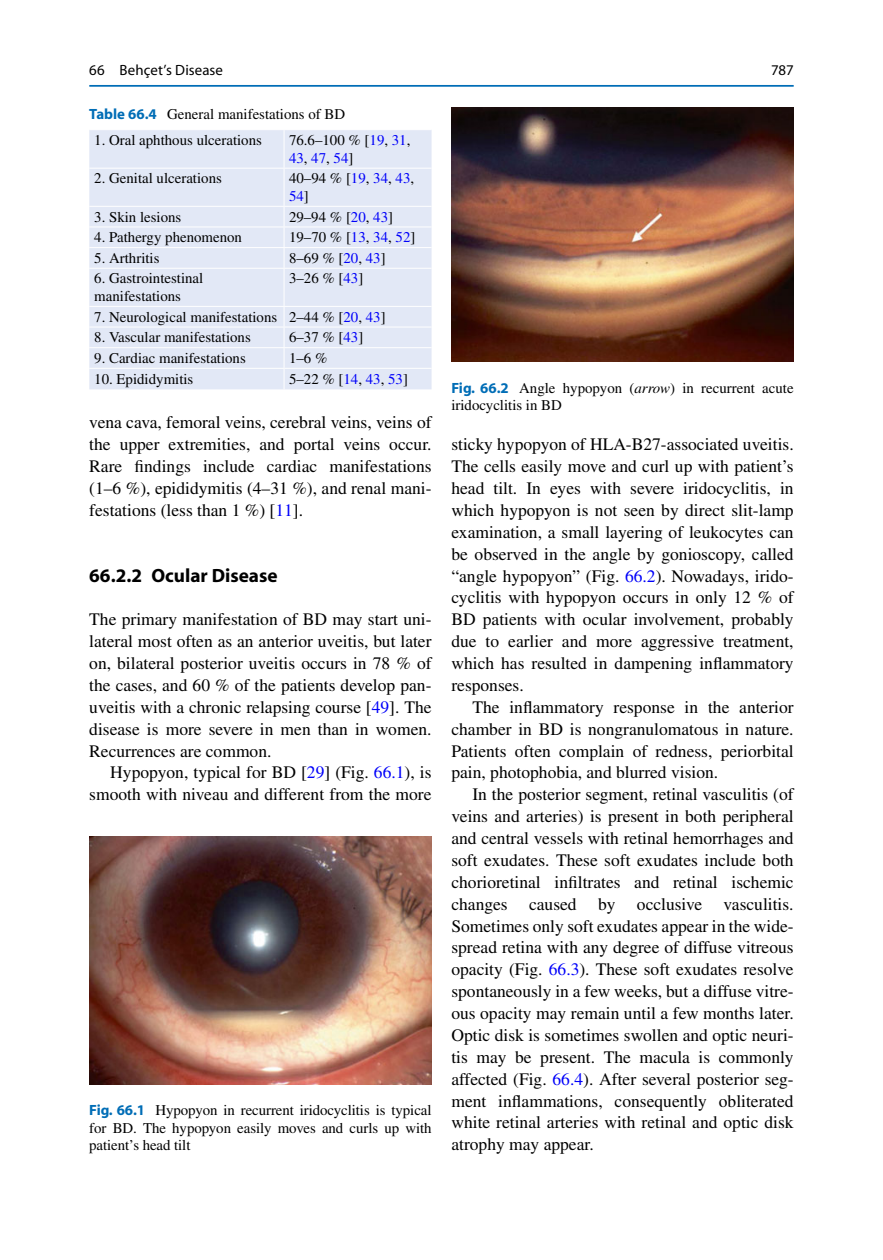
<style>
.page{position:relative;width:883px;height:1260px;background:#fff}
.page>*{position:absolute;margin:0;border:0;box-sizing:border-box;transform-origin:0 0}
.t1{font:700 19.25px "Yhpnrw Myriad";color:#000}
.t2{font:17.5px/21.9px "Txtnhl Times";color:#000;text-align:justify}
.t3{font:14.88px/17.5px "Txtnhl Times";color:#000}
.t4{font:14.88px "Wxjwnw Myriad";letter-spacing:.01em;color:#000}
.s1{font-family:"Yhpnrw Myriad";font-weight:700;color:#006db6}
.s2{color:#0000fa}
.s3{font-family:"Xktmmk Times";font-style:italic}
</style>
<div class="page">
<div style="left:89px;top:130px;width:343px;height:259px;background:#e2e8f6"></div>
<hr style="left:284px;top:130px;width:1px;height:38px;background:#fff">
<hr style="left:89px;top:168px;width:343px;height:1px;background:#fff">
<hr style="left:284px;top:169px;width:1px;height:37px;background:#fff">
<hr style="left:89px;top:206px;width:343px;height:1px;background:#fff">
<hr style="left:89px;top:227px;width:343px;height:1px;background:#fff">
<hr style="left:89px;top:247px;width:343px;height:1px;background:#fff">
<svg style="left:284px;top:207px;width:1px;height:61px"></svg>
<hr style="left:89px;top:268px;width:343px;height:1px;background:#fff">
<hr style="left:284px;top:269px;width:1px;height:37px;background:#fff">
<hr style="left:89px;top:306px;width:343px;height:1px;background:#fff">
<hr style="left:89px;top:327px;width:343px;height:1px;background:#fff">
<hr style="left:89px;top:347px;width:343px;height:1px;background:#fff">
<hr style="left:284px;top:368px;width:148px;height:1px;background:#fff">
<hr style="left:89px;top:368px;width:195px;height:1px;background:#fff">
<svg style="left:284px;top:307px;width:1px;height:82px"></svg>
<img style="left:89px;top:836px;width:343px;height:248px">
<img style="left:451px;top:107px;width:343px;height:255px">
<hr style="left:89px;top:85px;width:705px;height:2px;background:#006db6">
<p class="t4" style="left:89px;top:64px;width:135px">66 Behçet’s Disease</p>
<p class="t3" style="left:89px;top:106px;width:257px"><span class="s1">Table 66.4</span> General manifestations of BD</p>
<p class="t3" style="left:94px;top:133px;width:169px">1. Oral aphthous ulcerations</p>
<p class="t3" style="left:289px;top:133px;width:123px">76.6–100 % [ <span class="s2">19</span> , <span class="s2">31</span> ,<br><span class="s2">43</span> , <span class="s2">47</span> , <span class="s2">54</span> ]</p>
<p class="t3" style="left:94px;top:171px;width:129px">2. Genital ulcerations</p>
<p class="t3" style="left:289px;top:171px;width:127px">40–94 % [ <span class="s2">19</span> , <span class="s2">34</span> , <span class="s2">43</span> ,<br><span class="s2">54</span> ]</p>
<p class="t3" style="left:94px;top:209px;width:89px">3. Skin lesions</p>
<p class="t3" style="left:289px;top:209px;width:106px">29–94 % [ <span class="s2">20</span> , <span class="s2">43</span> ]</p>
<p class="t3" style="left:94px;top:230px;width:149px">4. Pathergy phenomenon</p>
<p class="t3" style="left:289px;top:230px;width:128px">19–70 % [ <span class="s2">13</span> , <span class="s2">34</span> , <span class="s2">52</span> ]</p>
<p class="t3" style="left:94px;top:250px;width:67px">5. Arthritis</p>
<p class="t3" style="left:289px;top:250px;width:98px">8–69 % [ <span class="s2">20</span> , <span class="s2">43</span> ]</p>
<p class="t3" style="left:94px;top:271px;width:111px">6. Gastrointestinal manifestations</p>
<p class="t3" style="left:289px;top:271px;width:76px">3–26 % [ <span class="s2">43</span> ]</p>
<p class="t3" style="left:94px;top:309px;width:293px">7. Neurological manifestations 2–44 % [ <span class="s2">20</span> , <span class="s2">43</span> ]</p>
<p class="t3" style="left:94px;top:330px;width:158px">8. Vascular manifestations</p>
<p class="t3" style="left:289px;top:330px;width:76px">6–37 % [ <span class="s2">43</span> ]</p>
<p class="t3" style="left:94px;top:351px;width:153px">9. Cardiac manifestations</p>
<p class="t3" style="left:289px;top:351px;width:40px">1–6 %</p>
<p class="t3" style="left:94px;top:371px;width:101px">10. Epididymitis</p>
<p class="t3" style="left:289px;top:371px;width:120px">5–22 % [ <span class="s2">14</span> , <span class="s2">43</span> , <span class="s2">53</span> ]</p>
<p class="t2" style="left:89px;top:413px;width:344px">vena cava, femoral veins, cerebral veins, veins of the upper extremities, and portal veins occur.<br>Rare findings include cardiac manifestations (1–6 %), epididymitis (4–31 %), and renal mani&shy;festations (less than 1 %) [ <span class="s2">11</span> ].</p>
<p class="t1" style="left:89px;top:568px;width:190px">66.2.2 Ocular Disease</p>
<p class="t2" style="left:89px;top:610px;width:344px">The primary manifestation of BD may start uni&shy;lateral most often as an anterior uveitis, but later on, bilateral posterior uveitis occurs in 78 % of the cases, and 60 % of the patients develop pan&shy;uveitis with a chronic relapsing course [ <span class="s2">49</span> ]. The disease is more severe in men than in women.<br>Recurrences are common.</p>
<p class="t2" style="left:89px;top:763px;width:344px;text-align:right">Hypopyon, typical for BD [ <span class="s2">29</span> ] (Fig. <span class="s2">66.1</span> ), is smooth with niveau and different from the more</p>
<p class="t3" style="left:89px;top:1103px;width:344px;text-align:justify"><span class="s1">Fig. 66.1</span> Hypopyon in recurrent iridocyclitis is typical for BD. The hypopyon easily moves and curls up with patient’s head tilt</p>
<p class="t4" style="left:771px;top:64px;width:24px">787</p>
<p class="t3" style="left:451px;top:381px;width:344px"><span class="s1">Fig. 66.2</span> Angle hypopyon ( <span class="s3">arrow</span> ) in recurrent acute iridocyclitis in BD</p>
<p class="t2" style="left:451px;top:435px;width:344px">sticky hypopyon of HLA-B27-associated uveitis.<br>The cells easily move and curl up with patient’s head tilt. In eyes with severe iridocyclitis, in which hypopyon is not seen by direct slit-lamp examination, a small layering of leukocytes can be observed in the angle by gonioscopy, called “angle hypopyon” (Fig. <span class="s2">66.2</span> ). Nowadays, irido&shy;cyclitis with hypopyon occurs in only 12 % of BD patients with ocular involvement, probably due to earlier and more aggressive treatment, which has resulted in dampening inflammatory responses.</p>
<p class="t2" style="left:451px;top:698px;width:344px;text-indent:21px">The inflammatory response in the anterior chamber in BD is nongranulomatous in nature.<br>Patients often complain of redness, periorbital pain, photophobia, and blurred vision.</p>
<p class="t2" style="left:451px;top:785px;width:344px;text-indent:21px">In the posterior segment, retinal vasculitis (of veins and arteries) is present in both peripheral and central vessels with retinal hemorrhages and soft exudates. These soft exudates include both chorioretinal infiltrates and retinal ischemic changes caused by occlusive vasculitis.<br>Sometimes only soft exudates appear in the wide&shy;spread retina with any degree of diffuse vitreous opacity (Fig. <span class="s2">66.3</span> ). These soft exudates resolve spontaneously in a few weeks, but a diffuse vitre&shy;ous opacity may remain until a few months later.<br>Optic disk is sometimes swollen and optic neuri&shy;tis may be present. The macula is commonly affected (Fig. <span class="s2">66.4</span> ). After several posterior seg&shy;ment inflammations, consequently obliterated white retinal arteries with retinal and optic disk atrophy may appear.</p>
</div>
